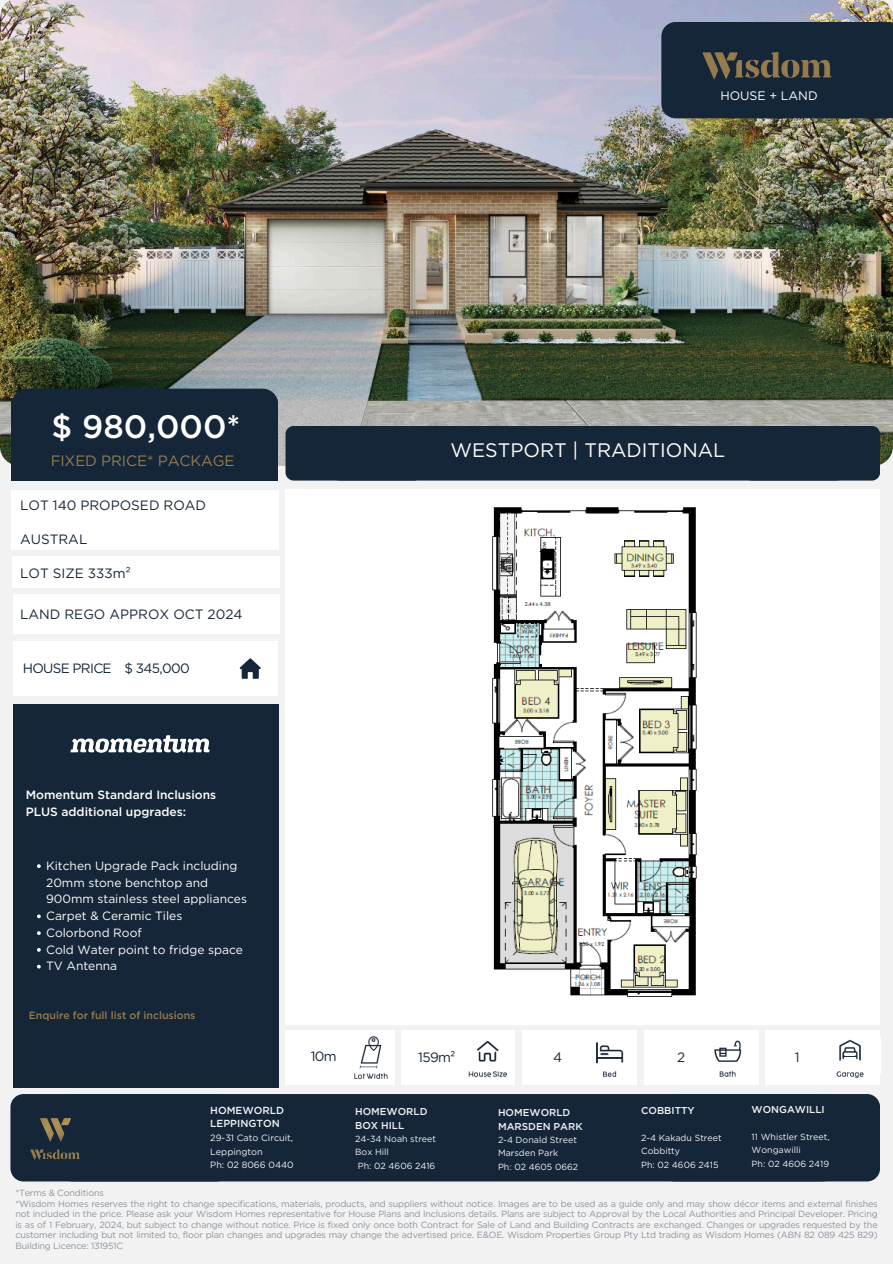
<style>
.page{position:relative;width:893px;height:1264px;background:#fff}
.page>*{position:absolute;margin:0;border:0;box-sizing:border-box;transform-origin:0 0}
.t1{font:500 32.4px "Gotham";color:#fff}
.t2{font:19.5px "Gotham";color:#fff}
.t3{font:15px "Gotham";letter-spacing:-.01em;color:#947c4e}
.t4{font:13.5px "Gotham";color:#152638}
.t5{font:13.5px "Gotham";letter-spacing:-.05em;color:#152638}
.t6{font:12.3px "Gotham";color:#fff}
.t7{font:12px/16.8px "Gotham";color:#fff}
.t8{font:500 12px/16.8px "Gotham";color:#fff}
.t9{font:500 10.5px "Gotham";color:#947c4e}
.t10{font:500 10.2px/13.6px "Gotham";color:#f0f3f6}
.t11{font:500 10.05px "Gotham";color:#f0f3f6}
.t12{font:9.15px "Gotham";color:#f0f3f6}
.t13{font:9px/10.4px "Gotham";letter-spacing:-.02em;color:#8c959f;text-align:justify}
.t14{font:8.85px "Gotham";color:#f0f3f6}
</style>
<div class="page">
<div style="left:0;top:0;width:892px;height:1263px;background:#f2f2f2"></div>
<img style="left:0;top:0;width:892px;height:466px">
<div style="left:661px;top:22px;width:231px;height:96px;background:#152638"></div>
<img style="left:696px;top:43px;width:145px;height:41px">
<div style="left:13px;top:703px;width:265px;height:384px;background:#152638"></div>
<div style="left:285px;top:489px;width:594px;height:536px;background:#fff"></div>
<div style="left:13px;top:594px;width:266px;height:39px;background:#fff"></div>
<div style="left:765px;top:1030px;width:114px;height:55px;background:#fff"></div>
<div style="left:219px;top:1094px;width:452px;height:87px;background:#152638"></div>
<img style="left:879px;top:1037px;width:1px;height:36px">
<div style="left:643px;top:1030px;width:115px;height:55px;background:#fff"></div>
<div style="left:522px;top:1030px;width:115px;height:55px;background:#fff"></div>
<div style="left:661px;top:1094px;width:218px;height:87px;background:#152638;border-radius:13px"></div>
<div style="left:10px;top:1094px;width:219px;height:87px;background:#152638;border-radius:13px"></div>
<div style="left:12px;top:388px;width:266px;height:107px;background:#152638;border-radius:16px"></div>
<div style="left:12px;top:489px;width:267px;height:60px;background:#fff"></div>
<div style="left:417px;top:426px;width:331px;height:54px;background:#152638"></div>
<div style="left:285px;top:426px;width:137px;height:54px;background:#152638;border-radius:8px"></div>
<div style="left:743px;top:426px;width:136px;height:54px;background:#152638;border-radius:8px"></div>
<div style="left:12px;top:398px;width:265px;height:83px;background:#152638"></div>
<div style="left:12px;top:556px;width:267px;height:31px;background:#fff"></div>
<div style="left:0;top:480px;width:280px;height:9px;background:#f0f3f6"></div>
<img style="left:30px;top:1118px;width:50px;height:42px">
<div style="left:401px;top:1030px;width:113px;height:55px;background:#fff"></div>
<div style="left:285px;top:1030px;width:109px;height:55px;background:#fff"></div>
<img style="left:596px;top:1042px;width:28px;height:36px">
<img style="left:714px;top:1040px;width:28px;height:37px">
<img style="left:836px;top:1039px;width:28px;height:38px">
<img style="left:468px;top:1041px;width:39px;height:36px">
<img style="left:354px;top:1036px;width:34px;height:44px">
<img style="left:70px;top:735px;width:140px;height:18px">
<div style="left:13px;top:641px;width:264px;height:55px;background:#fff"></div>
<svg style="left:239px;top:658px;width:22px;height:20px"></svg>
<img style="left:492px;top:507px;width:205px;height:490px">
<svg style="left:37px;top:864px;width:4px;height:4px"></svg>
<svg style="left:37px;top:914px;width:4px;height:4px"></svg>
<svg style="left:37px;top:931px;width:4px;height:4px"></svg>
<svg style="left:37px;top:948px;width:4px;height:3px"></svg>
<svg style="left:37px;top:964px;width:4px;height:4px"></svg>
<h4 class="t6" style="left:720px;top:88px;width:99px">HOUSE + LAND</h4>
<h6 class="t1" style="left:52px;top:406px;width:190px">$ 980,000*</h6>
<p class="t3" style="left:51px;top:452px;width:185px">FIXED PRICE* PACKAGE</p>
<p class="t4" style="left:20px;top:497px;width:187px">LOT 140 PROPOSED ROAD</p>
<p class="t4" style="left:20px;top:531px;width:69px">AUSTRAL</p>
<p class="t4" style="left:20px;top:564px;width:112px">LOT SIZE 333m²</p>
<p class="t4" style="left:20px;top:605px;width:224px">LAND REGO APPROX OCT 2024</p>
<p class="t5" style="left:23px;top:660px;width:168px">HOUSE PRICE $ 345,000</p>
<p class="t2" style="left:450px;top:438px;width:276px">WESTPORT | TRADITIONAL</p>
<p class="t8" style="left:26px;top:786px;width:192px">Momentum Standard Inclusions<br>PLUS additional upgrades:</p>
<p class="t7" style="left:46px;top:857px;width:202px">Kitchen Upgrade Pack including<br>20mm stone benchtop and<br>900mm stainless steel appliances</p>
<p class="t7" style="left:46px;top:907px;width:138px">Carpet &amp; Ceramic Tiles</p>
<p class="t7" style="left:46px;top:924px;width:97px">Colorbond Roof</p>
<p class="t7" style="left:46px;top:940px;width:198px">Cold Water point to fridge space</p>
<h4 class="t7" style="left:46px;top:957px;width:72px">TV Antenna</h4>
<p class="t9" style="left:29px;top:1008px;width:168px">Enquire for full list of inclusions</p>
<p class="t10" style="left:210px;top:1103px;width:75px">HOMEWORLD<br>LEPPINGTON</p>
<p class="t12" style="left:210px;top:1132px;width:84px">29-31 Cato Circuit,</p>
<p class="t12" style="left:210px;top:1145px;width:54px">Leppington</p>
<p class="t12" style="left:210px;top:1159px;width:85px">Ph: 02 8066 0440</p>
<p class="t4" style="left:310px;top:1047px;width:27px">10m</p>
<p class="t4" style="left:418px;top:1049px;width:39px">159m²</p>
<p class="t11" style="left:355px;top:1105px;width:74px">HOMEWORLD</p>
<p class="t11" style="left:355px;top:1118px;width:51px">BOX HILL</p>
<p class="t14" style="left:355px;top:1133px;width:82px">24-34 Noah street</p>
<p class="t14" style="left:355px;top:1146px;width:35px">Box Hill</p>
<p class="t14" style="left:357px;top:1160px;width:79px">Ph: 02 4606 2416</p>
<h2 class="t4" style="left:553px;top:1049px;width:11px">4</h2>
<h3 class="t4" style="left:676px;top:1049px;width:10px">2</h3>
<p class="t4" style="left:794px;top:1049px;width:6px">1</p>
<p class="t11" style="left:498px;top:1106px;width:74px">HOMEWORLD</p>
<p class="t11" style="left:498px;top:1120px;width:86px">MARSDEN PARK</p>
<p class="t14" style="left:498px;top:1134px;width:80px">2-4 Donald Street</p>
<p class="t14" style="left:498px;top:1147px;width:61px">Marsden Park</p>
<p class="t14" style="left:498px;top:1161px;width:82px">Ph: 02 4605 0662</p>
<p class="t11" style="left:641px;top:1104px;width:55px">COBBITTY</p>
<p class="t14" style="left:641px;top:1132px;width:82px">2-4 Kakadu Street</p>
<p class="t14" style="left:641px;top:1145px;width:40px">Cobbitty</p>
<p class="t14" style="left:641px;top:1159px;width:79px">Ph: 02 4606 2415</p>
<p class="t11" style="left:751px;top:1103px;width:75px">WONGAWILLI</p>
<p class="t14" style="left:751px;top:1131px;width:79px">11 Whistler Street,</p>
<p class="t14" style="left:751px;top:1144px;width:51px">Wongawilli</p>
<p class="t14" style="left:751px;top:1157px;width:79px">Ph: 02 4606 2419</p>
<p class="t13" style="left:15px;top:1187px;width:90px">*Terms &amp; Conditions</p>
<p class="t13" style="left:15px;top:1198px;width:863px">*Wisdom Homes reserves the right to change specifications, materials, products, and suppliers without notice. Images are to be used as a guide only and may show décor items and external finishes not included in the price. Please ask your Wisdom Homes representative for House Plans and Inclusions details. Plans are subject to Approval by the Local Authorities and Principal Developer. Pricing is as of 1 February, 2024, but subject to change without notice. Price is fixed only once both Contract for Sale of Land and Building Contracts are exchanged. Changes or upgrades requested by the customer including but not limited to, floor plan changes and upgrades may change the advertised price. E&amp;OE. Wisdom Properties Group Pty Ltd trading as Wisdom Homes (ABN 82 089 425 829)<br>Building Licence: 131951C</p>
</div>
